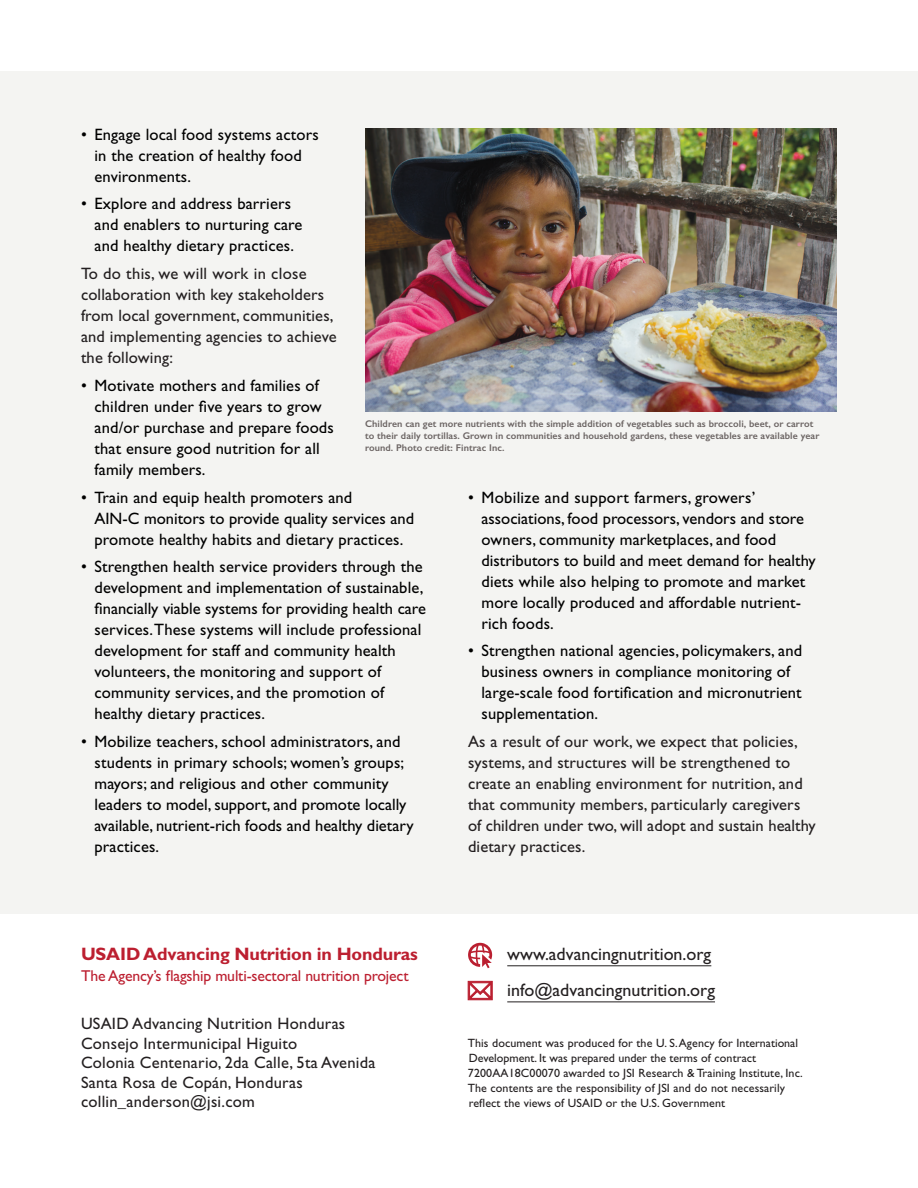
<style>
.page{position:relative;width:918px;height:1188px;background:#fff}
.page>*{position:absolute;margin:0;border:0;box-sizing:border-box;transform-origin:0 0}
.t1{font:18px "Gill Sans Std";color:#231f20}
.t2{font:700 18px "Gill Sans Std";letter-spacing:-.01em;color:#bc1f30}
.t3{font:16.5px/21px "Gill Sans Std";letter-spacing:.01em;color:#000}
.AN_-_Main_text{font:16.5px/21px "Gill Sans Std";letter-spacing:.01em;color:#231f20}
.t4{font:15.75px "Gill Sans Std";letter-spacing:-.01em;color:#bc1f30}
.t5{font:12px/15px "Gill Sans Std";letter-spacing:.01em;color:#231f20}
.description{font:600 9.75px/11.7px "Gill Sans";letter-spacing:.01em;color:#6b6463}
</style>
<div class="page">
<div style="left:0;top:72px;width:918px;height:842px;background:#f4f4f2"></div>
<svg style="left:468px;top:943px;width:24px;height:25px"></svg>
<hr style="left:507px;top:966px;width:204px;height:1px;background:#231f20">
<svg style="left:468px;top:981px;width:25px;height:19px"></svg>
<hr style="left:507px;top:1002px;width:208px;height:1px;background:#231f20">
<img style="left:365px;top:128px;width:472px;height:284px">
<p class="t3" style="left:94px;top:124px;width:226px;text-indent:-14px">• Engage local food systems actors in the creation of healthy food environments.</p>
<p class="t3" style="left:94px;top:193px;width:210px;text-indent:-14px">• Explore and address barriers and enablers to nurturing care and healthy dietary practices.</p>
<p class="AN_-_Main_text" style="left:81px;top:263px;width:257px">To do this, we will work in close collaboration with key stakeholders from local government, communities, and implementing agencies to achieve the following:</p>
<p class="t3" style="left:94px;top:375px;width:241px;text-indent:-14px">• Motivate mothers and families of children under five years to grow and/or purchase and prepare foods that ensure good nutrition for all family members.</p>
<p class="t3" style="left:94px;top:487px;width:321px;text-indent:-14px">• Train and equip health promoters and<br>AIN-C monitors to provide quality services and promote healthy habits and dietary practices.</p>
<p class="t3" style="left:94px;top:556px;width:333px;text-indent:-14px">• Strengthen health service providers through the development and implementation of sustainable, financially viable systems for providing health care services. These systems will include professional development for staff and community health volunteers, the monitoring and support of community services, and the promotion of healthy dietary practices.</p>
<p class="t3" style="left:94px;top:731px;width:321px;text-indent:-14px">• Mobilize teachers, school administrators, and students in primary schools; women’s groups; mayors; and religious and other community leaders to model, support, and promote locally available, nutrient-rich foods and healthy dietary practices.</p>
<p class="description" style="left:365px;top:418px;width:456px">Children can get more nutrients with the simple addition of vegetables such as broccoli, beet, or carrot to their daily tortillas. Grown in communities and household gardens, these vegetables are available year round. Photo credit: Fintrac Inc.</p>
<p class="t3" style="left:482px;top:487px;width:336px;text-indent:-14px">• Mobilize and support farmers, growers’ associations, food processors, vendors and store owners, community marketplaces, and food distributors to build and meet demand for healthy diets while also helping to promote and market more locally produced and affordable nutrient&shy;rich foods.</p>
<p class="t3" style="left:482px;top:640px;width:322px;text-indent:-14px">• Strengthen national agencies, policymakers, and business owners in compliance monitoring of large-scale food fortification and micronutrient supplementation.</p>
<p class="AN_-_Main_text" style="left:468px;top:731px;width:349px">As a result of our work, we expect that policies, systems, and structures will be strengthened to create an enabling environment for nutrition, and that community members, particularly caregivers of children under two, will adopt and sustain healthy dietary practices.</p>
<p class="t2" style="left:81px;top:943px;width:338px">USAID Advancing Nutrition in Honduras</p>
<p class="t4" style="left:81px;top:967px;width:329px">The Agency’s flagship multi-sectoral nutrition project</p>
<p class="AN_-_Main_text" style="left:81px;top:1013px;width:266px">USAID Advancing Nutrition Honduras</p>
<p class="AN_-_Main_text" style="left:81px;top:1033px;width:218px">Consejo Intermunicipal Higuito</p>
<p class="AN_-_Main_text" style="left:81px;top:1052px;width:296px">Colonia Centenario, 2da Calle, 5ta Avenida</p>
<p class="AN_-_Main_text" style="left:81px;top:1072px;width:223px">Santa Rosa de Copán, Honduras</p>
<p class="AN_-_Main_text" style="left:81px;top:1091px;width:175px">collin_anderson@jsi.com</p>
<p class="t1" style="left:507px;top:943px;width:206px">www.advancingnutrition.org</p>
<p class="t1" style="left:507px;top:979px;width:209px">info@advancingnutrition.org</p>
<p class="t5" style="left:468px;top:1036px;width:337px">This document was produced for the U. S. Agency for International Development. It was prepared under the terms of contract 7200AA18C00070 awarded to JSI Research &amp; Training Institute, Inc.<br>The contents are the responsibility of JSI and do not necessarily reflect the views of USAID or the U.S. Government</p>
</div>
